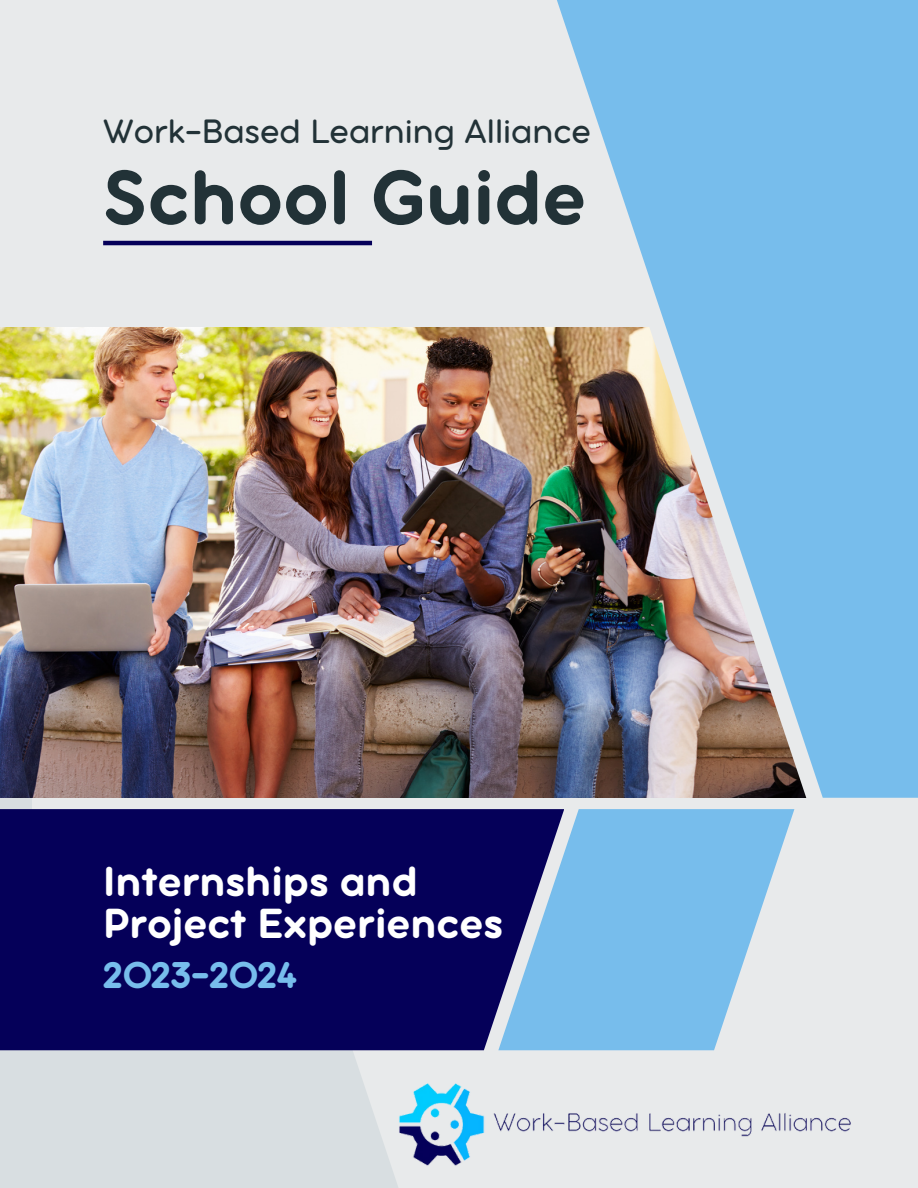
<style>
.page{position:relative;width:918px;height:1188px;background:#e8eaeb}
.page>*{position:absolute;margin:0;border:0;box-sizing:border-box;transform-origin:0 0}
.t1{font:83.85px "Aristotelica Pro Tx Bld";color:#223237}
.t2{font:45.75px "Aristotelica Pro Tx Bld";color:#fff}
.t3{font:40.65px "Aristotelica Pro Tx Bld";color:#77bdec}
.t4{font:36.75px "Aristotelica Pro Tx";color:#223237}
</style>
<div class="page">
<div style="left:0;top:416px;width:564px;height:772px;background:linear-gradient(to right,#d2d9dd,#e6e8ea)"></div>
<div style="left:33px;top:317px;width:885px;height:492px;background:#e8eaeb"></div>
<img style="left:0;top:327px;width:486px;height:471px">
<img style="left:486px;top:327px;width:12px;height:471px">
<img style="left:498px;top:0;width:420px;height:798px">
<div style="left:0;top:809px;width:564px;height:241px;background:#050059"></div>
<hr style="left:103px;top:241px;width:269px;height:4px;background:#050059">
<svg style="left:498px;top:809px;width:296px;height:241px;fill:#77bdec"></svg>
<img style="left:391px;top:1076px;width:460px;height:95px">
<p class="t4" style="left:103px;top:119px;width:490px">Work-Based Learning Alliance</p>
<p class="t1" style="left:103px;top:170px;width:485px">School Guide</p>
<p class="t2" style="left:103px;top:867px;width:316px">Internships and</p>
<p class="t2" style="left:103px;top:908px;width:401px">Project Experiences</p>
<p class="t3" style="left:103px;top:962px;width:196px">2023-2024</p>
</div>
